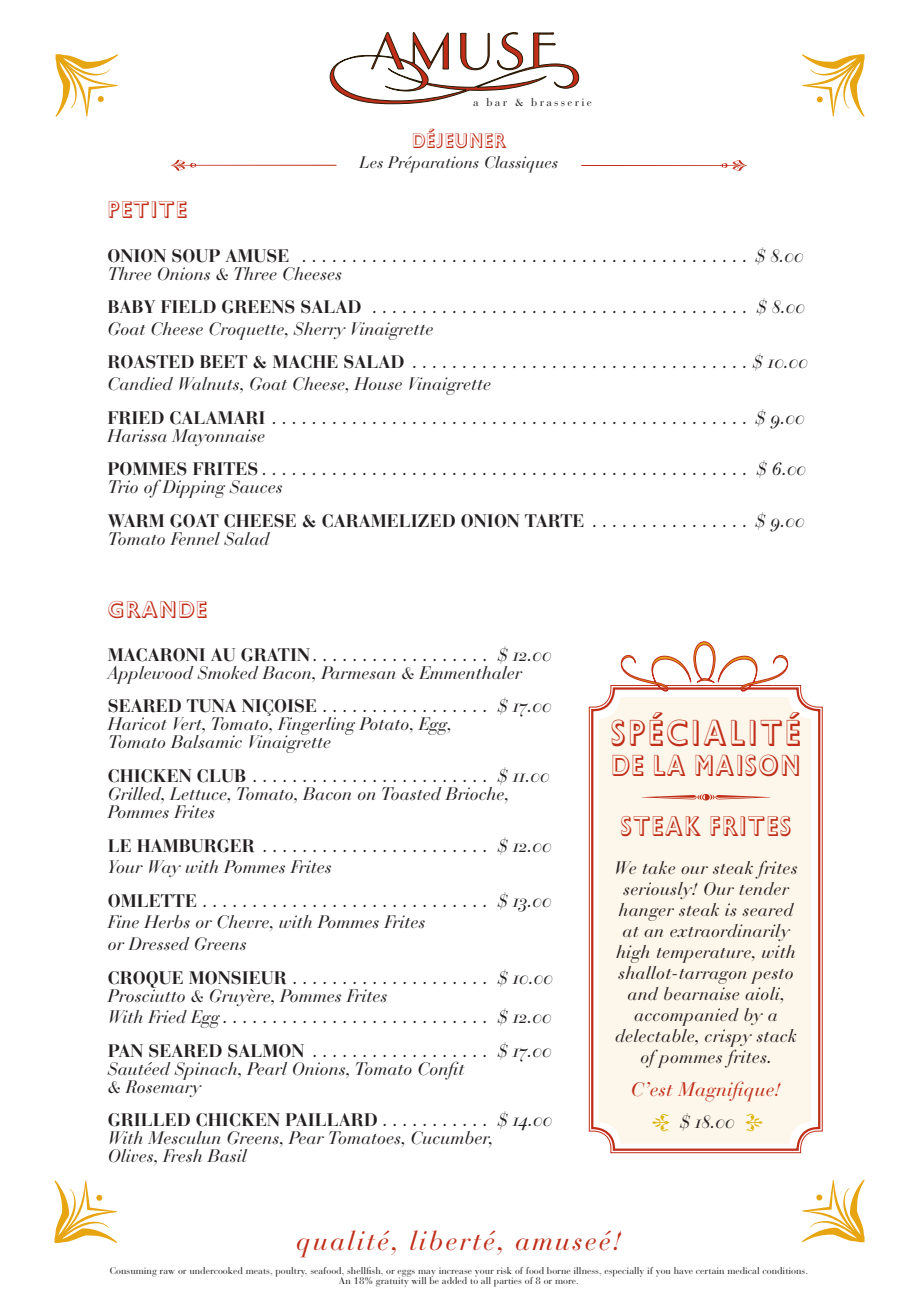
<style>
.page{position:relative;width:918px;height:1296px;background:#fff}
.page>*{position:absolute;margin:0;border:0;box-sizing:border-box;transform-origin:0 0}
.t1{font:34.65px "Gill Sans Shadowed";letter-spacing:.08em;color:#c02d19;scale:.91 1}
.t2{font:28.05px "Gill Sans Shadowed";letter-spacing:.05em;color:#c02d19;scale:.91 1}
.t3{font:27px "Bauer Bodoni Italic Os F";letter-spacing:.075em;color:#c02d19}
.t4{font:26.4px "Gill Sans Shadowed";letter-spacing:.06em;color:#c02d19;scale:.91 1}
.t5{font:22.5px "Gill Sans Shadowed";letter-spacing:.05em;color:#c02d19}
.t6{font:19.8px "Gill Sans Shadowed";letter-spacing:.05em;color:#c02d19;scale:.91 1}
.t7{font:19.5px "Bauer Bodoni Italic Os F";letter-spacing:.01em;color:#c02d19}
.t8{font:18px/18px "Bauer Bodoni Italic Os F";color:#231f20}
.t9{font:700 18px "Bauer Bodoni";color:#231f20}
.t10{font:16.5px "Bauer Bodoni Italic Os F";color:#231f20}
.t11{font:11.25px "Bauer Bodoni";letter-spacing:.2em;color:#231f20}
.t12{font:9.75px/10.5px "Bauer Bodoni";color:#231f20;text-align:center}
.s1{font-family:"Bauer Bodoni";font-weight:700}
.s2{font-family:"Bauer Bodoni Italic Os F";font-weight:400}
</style>
<div class="page">
<svg style="left:330px;top:32px;width:249px;height:72px"></svg>
<svg style="left:590px;top:686px;width:232px;height:466px;background:#fbf2e7"></svg>
<svg style="left:621px;top:641px;width:167px;height:51px"></svg>
<svg style="left:642px;top:794px;width:128px;height:7px"></svg>
<svg style="left:171px;top:160px;width:166px;height:11px"></svg>
<svg style="left:581px;top:160px;width:166px;height:11px"></svg>
<svg style="left:802px;top:1180px;width:63px;height:62px"></svg>
<svg style="left:55px;top:1181px;width:62px;height:62px"></svg>
<svg style="left:56px;top:54px;width:62px;height:63px"></svg>
<svg style="left:802px;top:54px;width:63px;height:63px"></svg>
<svg style="left:653px;top:1113px;width:16px;height:18px"></svg>
<svg style="left:746px;top:1113px;width:16px;height:18px"></svg>
<p class="t11" style="left:473px;top:96px;width:120px">a bar &amp; brasserie</p>
<p class="t6" style="left:412px;top:126px;width:105px">DÉJEUNER</p>
<p class="t10" style="left:360px;top:152px;width:200px">Les Préparations Classiques</p>
<p class="t5" style="left:107px;top:194px;width:81px">PETITE</p>
<p class="t8" style="left:107px;top:247px;width:698px"><span class="s1">ONION SOUP AMUSE</span> . . . . . . . . . . . . . . . . . . . . . . . . . . . . . . . . . . . . . . . . . . . . . $ 8. 00<br>Three Onions &amp; Three Cheeses</p>
<p class="t8" style="left:107px;top:296px;width:699px;line-height:21.6px"><span class="s1">BABY FIELD GREENS SALAD</span> . . . . . . . . . . . . . . . . . . . . . . . . . . . . . . . . . . . . . . $ 8. 00<br>Goat Cheese Croquette, Sherry Vinaigrette</p>
<p class="t8" style="left:107px;top:352px;width:702px;line-height:21.6px"><span class="s1">ROASTED BEET &amp; MACHE SALAD</span> . . . . . . . . . . . . . . . . . . . . . . . . . . . . . . . . . . $ 10. 00<br>Candied Walnuts, Goat Cheese, House Vinaigrette</p>
<p class="t8" style="left:107px;top:409px;width:699px"><span class="s1">FRIED CALAMARI</span> . . . . . . . . . . . . . . . . . . . . . . . . . . . . . . . . . . . . . . . . . . . . . . . . $ 9. 00<br>Harissa Mayonnaise</p>
<p class="t8" style="left:107px;top:460px;width:700px"><span class="s1">POMMES FRITES</span> . . . . . . . . . . . . . . . . . . . . . . . . . . . . . . . . . . . . . . . . . . . . . . . . . $ 6. 00<br>Trio of Dipping Sauces</p>
<p class="t9" style="left:107px;top:510px;width:699px">WARM GOAT CHEESE &amp; CARAMELIZED ONION TARTE <span class="s2">. . . . . . . . . . . . . . . . $ 9. 00</span></p>
<p class="t8" style="left:107px;top:530px;width:164px">Tomato Fennel Salad</p>
<p class="t5" style="left:108px;top:593px;width:101px">GRANDE</p>
<p class="t8" style="left:108px;top:646px;width:446px"><span class="s1">MACARONI AU GRATIN</span> . . . . . . . . . . . . . . . . . . $ 12. 00<br>Applewood Smoked Bacon, Parmesan &amp; Emmenthaler</p>
<p class="t8" style="left:108px;top:697px;width:446px"><span class="s1">SEARED TUNA NIÇOISE</span> . . . . . . . . . . . . . . . . . $ 17. 00<br>Haricot Vert, Tomato, Fingerling Potato, Egg,<br>Tomato Balsamic Vinaigrette</p>
<p class="t8" style="left:108px;top:767px;width:443px"><span class="s1">CHICKEN CLUB</span> . . . . . . . . . . . . . . . . . . . . . . . . $ 11. 00<br>Grilled, Lettuce, Tomato, Bacon on Toasted Brioche,<br>Pommes Frites</p>
<p class="t8" style="left:108px;top:835px;width:446px;line-height:21.6px"><span class="s1">LE HAMBURGER</span> . . . . . . . . . . . . . . . . . . . . . . . $ 12. 00<br>Your Way with Pommes Frites</p>
<p class="t8" style="left:108px;top:890px;width:446px;line-height:21.6px"><span class="s1">OMLETTE</span> . . . . . . . . . . . . . . . . . . . . . . . . . . . . . $ 13. 00<br>Fine Herbs or Chevre, with Pommes Frites<br>or Dressed Greens</p>
<p class="t8" style="left:108px;top:969px;width:447px"><span class="s1">CROQUE MONSIEUR</span> . . . . . . . . . . . . . . . . . . . . $ 10. 00<br>Prosciutto &amp; Gruyère, Pommes Frites</p>
<p class="t8" style="left:108px;top:1000px;width:446px;line-height:33.6px">With Fried Egg . . . . . . . . . . . . . . . . . . . . . . . . . . . $ 12. 00<br><span class="s1">PAN SEARED SALMON</span> . . . . . . . . . . . . . . . . . . $ 17. 00</p>
<p class="t8" style="left:108px;top:1060px;width:358px">Sautéed Spinach, Pearl Onions, Tomato Confit &amp; Rosemary</p>
<p class="t9" style="left:108px;top:1109px;width:446px">GRILLED CHICKEN PAILLARD <span class="s2">. . . . . . . . . . . $ 14. 00</span></p>
<p class="t8" style="left:108px;top:1129px;width:387px">With Mesculun Greens, Pear Tomatoes, Cucumber,<br>Olives, Fresh Basil</p>
<h1 class="t1" style="left:611px;top:707px;width:210px">SPÉCIALITÉ</h1>
<h2 class="t2" style="left:611px;top:745px;width:210px">DE LA MAISON</h2>
<h3 class="t4" style="left:621px;top:807px;width:188px">STEAK FRITES</h3>
<p class="t8" style="left:614px;top:857px;width:185px;line-height:21px;text-align:center">We take our steak frites seriously! Our tender hanger steak is seared at an extraordinarily high temperature, with shallot-tarragon pesto and bearnaise aioli, accompanied by a delectable, crispy stack of pommes frites.</p>
<p class="t7" style="left:631px;top:1077px;width:152px">C’est Magnifique!</p>
<p class="t8" style="left:680px;top:1113px;width:56px">$ 18. 00</p>
<h3 class="t3" style="left:296px;top:1225px;width:327px">qualité, liberté, amuseé!</h3>
<p class="t12" style="left:110px;top:1265px;width:700px">Consuming raw or undercooked meats, poultry, seafood, shellfish, or eggs may increase your risk of food borne illness, especially if you have certain medical conditions.<br>An 18% gratuity will be added to all parties of 8 or more.</p>
</div>
